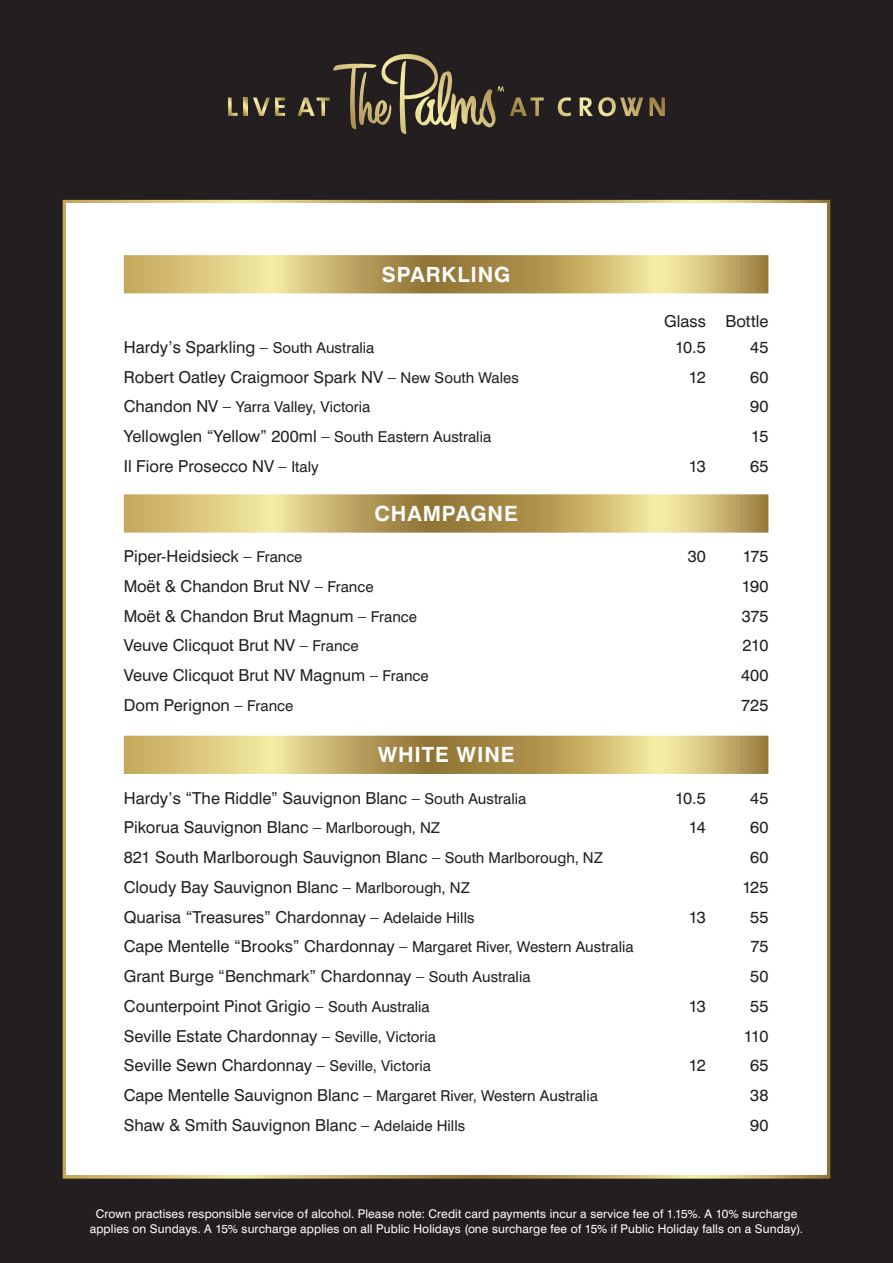
<style>
.page{position:relative;width:893px;height:1263px;background:#231f20}
.page>*{position:absolute;margin:0;border:0;box-sizing:border-box;transform-origin:0 0}
.t1{font:700 21px "Swiss 721 BT";letter-spacing:.04em;color:#fff}
.Wine_Name{font:16.5px "Swiss 721 BT";color:#231f20}
.Wine_Name-2{font:15px "Swiss 721 BT";color:#231f20}
.t2{font:12px/15px "Swiss 721 BT";letter-spacing:.01em;color:#fff;text-align:center}
.s1{font-size:15px}
.s2{font-size:16.5px}
</style>
<div class="page">
<div style="left:63px;top:200px;width:767px;height:979px;background:#fff;border:8px solid #fff"></div>
<svg style="left:510px;top:97px;width:155px;height:19px"></svg>
<svg style="left:359px;top:71px;width:145px;height:58px"></svg>
<svg style="left:228px;top:97px;width:10px;height:19px"></svg>
<svg style="left:244px;top:97px;width:3px;height:19px"></svg>
<svg style="left:253px;top:97px;width:32px;height:19px"></svg>
<svg style="left:297px;top:97px;width:33px;height:19px"></svg>
<svg style="left:124px;top:255px;width:644px;height:519px"></svg>
<p class="t1" style="left:382px;top:261px;width:130px">SPARKLING</p>
<p class="Wine_Name" style="left:664px;top:311px;width:43px">Glass</p>
<p class="Wine_Name" style="left:726px;top:311px;width:44px">Bottle</p>
<p class="Wine_Name" style="left:124px;top:337px;width:252px">Hardy’s Sparkling – <span class="s1">South Australia</span></p>
<p class="Wine_Name" style="left:675px;top:337px;width:32px">10.5</p>
<p class="Wine_Name" style="left:750px;top:337px;width:20px">45</p>
<p class="Wine_Name" style="left:124px;top:367px;width:396px">Robert Oatley Craigmoor Spark NV – <span class="s1">New South Wales</span></p>
<p class="Wine_Name" style="left:689px;top:367px;width:19px">12</p>
<p class="Wine_Name" style="left:750px;top:367px;width:20px">60</p>
<p class="Wine_Name-2" style="left:124px;top:398px;width:248px"><span class="s2">Chandon NV –</span> Yarra Valley, Victoria</p>
<p class="Wine_Name" style="left:750px;top:396px;width:20px">90</p>
<p class="Wine_Name" style="left:124px;top:426px;width:369px">Yellowglen “Yellow” 200ml – <span class="s1">South Eastern Australia</span></p>
<p class="Wine_Name" style="left:751px;top:426px;width:19px">15</p>
<p class="Wine_Name" style="left:124px;top:456px;width:196px">Il Fiore Prosecco NV – <span class="s1">Italy</span></p>
<p class="Wine_Name" style="left:689px;top:456px;width:19px">13</p>
<p class="Wine_Name" style="left:750px;top:456px;width:20px">65</p>
<p class="t1" style="left:374px;top:501px;width:145px">CHAMPAGNE</p>
<p class="Wine_Name" style="left:124px;top:546px;width:180px">Piper-Heidsieck – <span class="s1">France</span></p>
<p class="Wine_Name" style="left:688px;top:546px;width:20px">30</p>
<p class="Wine_Name" style="left:743px;top:546px;width:27px">175</p>
<p class="Wine_Name" style="left:124px;top:576px;width:251px">Moët &amp; Chandon Brut NV – <span class="s1">France</span></p>
<p class="Wine_Name" style="left:742px;top:576px;width:28px">190</p>
<p class="Wine_Name" style="left:124px;top:606px;width:295px">Moët &amp; Chandon Brut Magnum – <span class="s1">France</span></p>
<p class="Wine_Name" style="left:742px;top:606px;width:28px">375</p>
<p class="Wine_Name" style="left:124px;top:636px;width:236px">Veuve Clicquot Brut NV – <span class="s1">France</span></p>
<p class="Wine_Name" style="left:742px;top:636px;width:27px">210</p>
<p class="Wine_Name" style="left:124px;top:665px;width:306px">Veuve Clicquot Brut NV Magnum – <span class="s1">France</span></p>
<p class="Wine_Name" style="left:741px;top:665px;width:29px">400</p>
<p class="Wine_Name" style="left:124px;top:695px;width:171px">Dom Perignon – <span class="s1">France</span></p>
<p class="Wine_Name" style="left:741px;top:695px;width:29px">725</p>
<p class="t1" style="left:378px;top:742px;width:138px">WHITE WINE</p>
<p class="Wine_Name" style="left:124px;top:788px;width:404px">Hardy’s “The Riddle” Sauvignon Blanc – <span class="s1">South Australia</span></p>
<p class="Wine_Name" style="left:675px;top:788px;width:32px">10.5</p>
<p class="Wine_Name" style="left:750px;top:788px;width:20px">45</p>
<p class="Wine_Name" style="left:124px;top:817px;width:318px">Pikorua Sauvignon Blanc – <span class="s1">Marlborough, NZ</span></p>
<p class="Wine_Name" style="left:689px;top:817px;width:18px">14</p>
<p class="Wine_Name" style="left:750px;top:817px;width:20px">60</p>
<p class="Wine_Name" style="left:124px;top:847px;width:480px">821 South Marlborough Sauvignon Blanc – <span class="s1">South Marlborough, NZ</span></p>
<p class="Wine_Name" style="left:750px;top:847px;width:20px">60</p>
<p class="Wine_Name" style="left:124px;top:877px;width:347px">Cloudy Bay Sauvignon Blanc – <span class="s1">Marlborough, NZ</span></p>
<p class="Wine_Name" style="left:742px;top:877px;width:28px">125</p>
<p class="Wine_Name" style="left:124px;top:907px;width:352px">Quarisa “Treasures” Chardonnay – <span class="s1">Adelaide Hills</span></p>
<p class="Wine_Name" style="left:689px;top:907px;width:19px">13</p>
<p class="Wine_Name" style="left:750px;top:907px;width:20px">55</p>
<p class="Wine_Name" style="left:124px;top:936px;width:511px">Cape Mentelle “Brooks” Chardonnay – <span class="s1">Margaret River, Western Australia</span></p>
<p class="Wine_Name" style="left:751px;top:936px;width:19px">75</p>
<p class="Wine_Name" style="left:124px;top:966px;width:408px">Grant Burge “Benchmark” Chardonnay – <span class="s1">South Australia</span></p>
<p class="Wine_Name" style="left:750px;top:966px;width:20px">50</p>
<p class="Wine_Name" style="left:124px;top:996px;width:307px">Counterpoint Pinot Grigio – <span class="s1">South Australia</span></p>
<p class="Wine_Name" style="left:689px;top:996px;width:19px">13</p>
<p class="Wine_Name" style="left:750px;top:996px;width:20px">55</p>
<p class="Wine_Name" style="left:124px;top:1026px;width:314px">Seville Estate Chardonnay – <span class="s1">Seville, Victoria</span></p>
<p class="Wine_Name" style="left:744px;top:1026px;width:26px">110</p>
<p class="Wine_Name" style="left:124px;top:1055px;width:309px">Seville Sewn Chardonnay – <span class="s1">Seville, Victoria</span></p>
<p class="Wine_Name" style="left:689px;top:1055px;width:19px">12</p>
<p class="Wine_Name" style="left:750px;top:1055px;width:20px">65</p>
<p class="Wine_Name-2" style="left:124px;top:1087px;width:475px"><span class="s2">Cape Mentelle Sauvignon Blanc –</span> Margaret River, Western Australia</p>
<p class="Wine_Name" style="left:750px;top:1085px;width:20px">38</p>
<p class="Wine_Name" style="left:124px;top:1115px;width:343px">Shaw &amp; Smith Sauvignon Blanc – <span class="s1">Adelaide Hills</span></p>
<p class="Wine_Name" style="left:750px;top:1115px;width:20px">90</p>
<p class="t2" style="left:90px;top:1206px;width:715px">Crown practises responsible service of alcohol. Please note: Credit card payments incur a service fee of 1.15%. A 10% surcharge applies on Sundays. A 15% surcharge applies on all Public Holidays (one surcharge fee of 15% if Public Holiday falls on a Sunday).</p>
</div>
